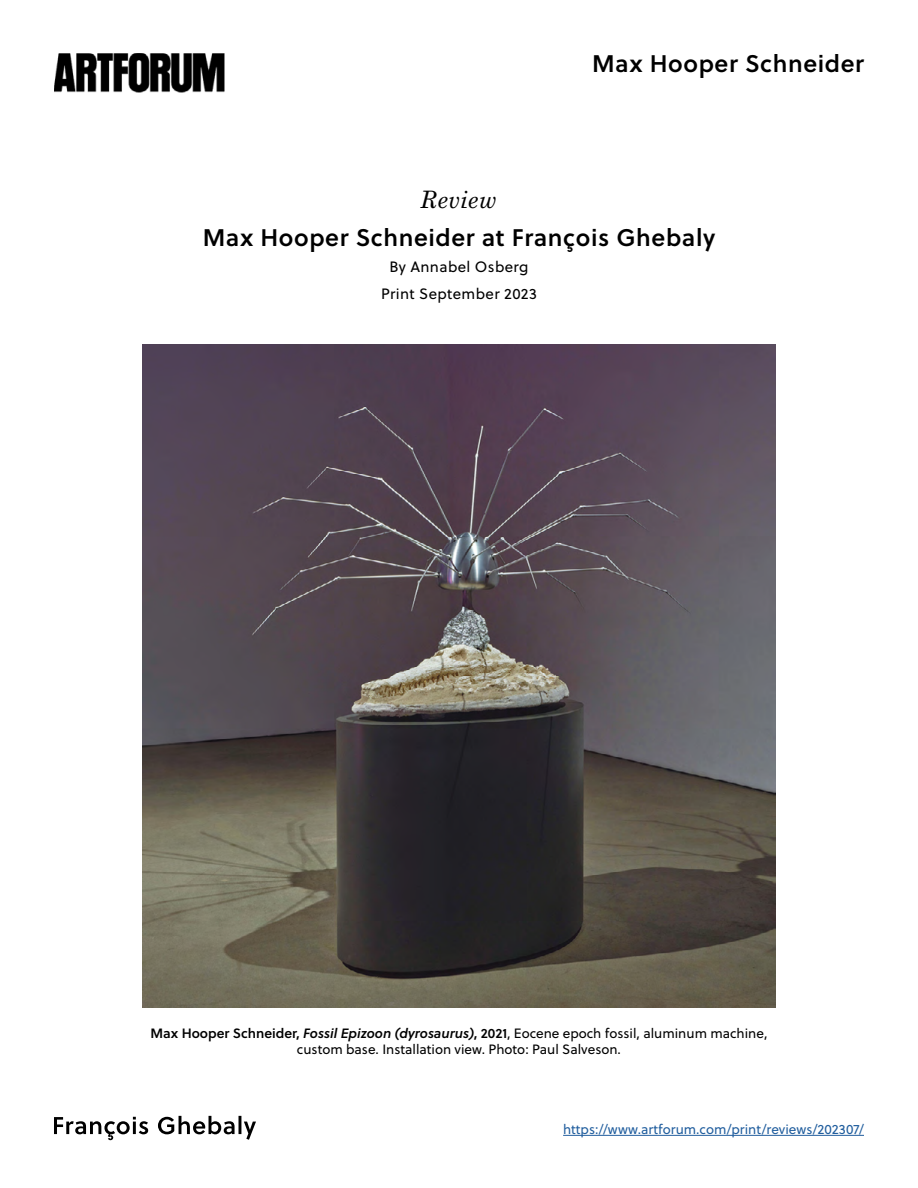
<style>
.page{position:relative;width:918px;height:1188px;background:#fff}
.page>*{position:absolute;margin:0;border:0;box-sizing:border-box;transform-origin:0 0}
.t1{font:24px "Soleil Sb";letter-spacing:.025em;color:#000}
.t2{font:italic 24px "Grad";letter-spacing:.025em;color:#000}
.t3{font:15px/26.5px "Soleil";letter-spacing:.025em;color:#000;text-align:center}
.t4{font:13.5px/16.2px "Soleil";color:#000;text-align:center}
.t5{font:13.5px "Soleil";color:#215e9e}
.s1{font-family:"Soleil Sb"}
.s2{font-family:"Soleil Sb";font-style:italic}
</style>
<div class="page">
<img style="left:54px;top:54px;width:171px;height:39px">
<svg style="left:54px;top:1116px;width:202px;height:24px"></svg>
<img style="left:143px;top:345px;width:632px;height:662px">
<hr style="left:563px;top:1135px;width:301px;height:1px;background:#215e9e">
<h1 class="t1" style="left:592px;top:45px;width:273px">Max Hooper Schneider</h1>
<h1 class="t2" style="left:421px;top:185px;width:77px">Review</h1>
<h1 class="t1" style="left:203px;top:219px;width:514px">Max Hooper Schneider at François Ghebaly</h1>
<p class="t3" style="left:381px;top:253px;width:157px">By Annabel Osberg<br>Print September 2023</p>
<p class="t4" style="left:151px;top:1025px;width:618px"><span class="s1">Max Hooper Schneider,</span> <span class="s2">Fossil Epizoon (dyrosaurus)</span><span class="s1">, 2021</span>, Eocene epoch fossil, aluminum machine, custom base. Installation view. Photo: Paul Salveson.</p>
<p class="t5" style="left:563px;top:1119px;width:302px">https://www.artforum.com/print/reviews/202307/</p>
</div>
